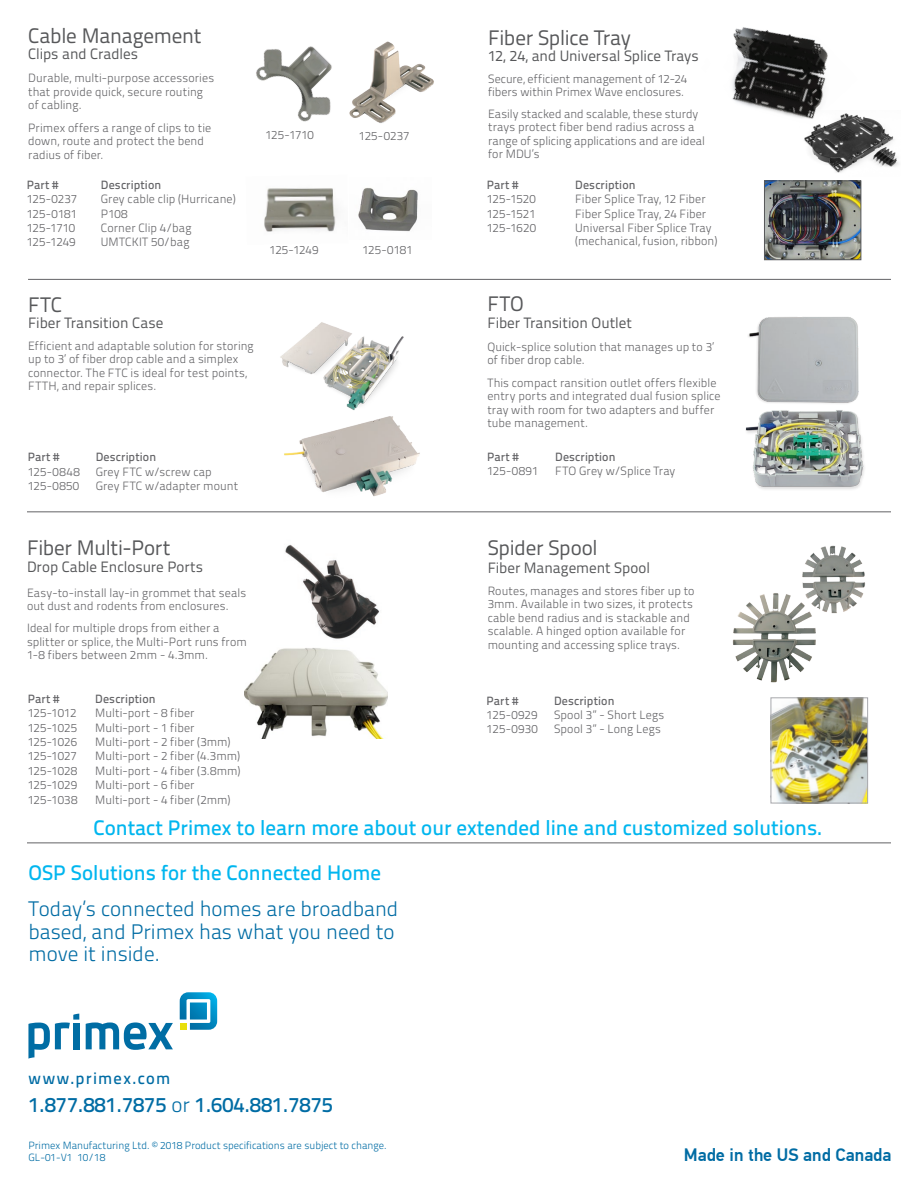
<style>
.page{position:relative;width:918px;height:1188px;background:#fff}
.page>*{position:absolute;margin:0;border:0;box-sizing:border-box;transform-origin:0 0}
.t1{font:500 21px "Titillium Text 22 L";color:#00b6ef}
.t2{font:300 21px/22.5px "Titillium Text 22 L";color:#006ca4}
.t3{font:21px "Titillium Text 22 L";letter-spacing:-.01em;color:#57585a}
.t4{font:500 21px "Titillium Text 22 L";color:#006ca4}
.t5{font:500 18px "PF Din Text Pro";color:#006ca4}
.t6{font:500 16.5px "Titillium Text 22 L";letter-spacing:.08em;color:#006ca4}
.subhead{font:15px "Titillium Text 22 L";color:#57585a}
.descriptions{font:300 12px/13.5px "Titillium Text 22 L";letter-spacing:.01em;color:#636366}
.Part{font:300 12px "Titillium Text 22 L";letter-spacing:.01em;color:#636366}
.t7{font:500 12px "Titillium Text 22 L";letter-spacing:.01em;color:#636366}
.t8{font:300 10.5px/12px "Titillium Text 22 L";color:#006ca4}
.s1{font-weight:300}
</style>
<div class="page">
<svg style="left:180px;top:992px;width:37px;height:38px"></svg>
<svg style="left:28px;top:1014px;width:51px;height:45px"></svg>
<svg style="left:86px;top:1022px;width:87px;height:28px"></svg>
<img style="left:362px;top:41px;width:72px;height:82px">
<hr style="left:27px;top:511px;width:864px;height:1px;background:#636366">
<hr style="left:27px;top:843px;width:864px;height:1px;background:#636366">
<hr style="left:28px;top:279px;width:863px;height:1px;background:#636366">
<img style="left:732px;top:545px;width:133px;height:138px">
<img style="left:773px;top:699px;width:93px;height:102px">
<div style="left:771px;top:697px;width:97px;height:106px;border:1px solid #a8a9ad"></div>
<img style="left:285px;top:544px;width:95px;height:95px">
<img style="left:244px;top:648px;width:144px;height:91px">
<img style="left:748px;top:317px;width:111px;height:87px">
<img style="left:745px;top:410px;width:119px;height:79px">
<img style="left:284px;top:416px;width:136px;height:80px">
<img style="left:280px;top:322px;width:124px;height:88px">
<img style="left:804px;top:116px;width:95px;height:57px">
<img style="left:256px;top:46px;width:106px;height:76px">
<img style="left:358px;top:187px;width:60px;height:45px">
<img style="left:264px;top:188px;width:73px;height:44px">
<img style="left:766px;top:183px;width:93px;height:75px">
<div style="left:764px;top:181px;width:97px;height:79px;border:1px solid #57585a"></div>
<img style="left:732px;top:27px;width:127px;height:98px">
<p class="t3" style="left:28px;top:20px;width:175px">Cable Management</p>
<p class="subhead" style="left:28px;top:43px;width:111px">Clips and Cradles</p>
<p class="descriptions" style="left:28px;top:71px;width:188px">Durable, multi-purpose accessories that provide quick, secure routing of cabling.</p>
<p class="descriptions" style="left:28px;top:120px;width:185px">Primex offers a range of clips to tie down, route and protect the bend radius of fiber.</p>
<p class="t7" style="left:27px;top:176px;width:33px">Part #</p>
<p class="t7" style="left:101px;top:176px;width:62px">Description</p>
<p class="Part" style="left:27px;top:190px;width:52px">125-0237</p>
<p class="Part" style="left:101px;top:190px;width:136px">Grey cable clip (Hurricane)</p>
<p class="Part" style="left:27px;top:205px;width:52px">125-0181</p>
<p class="Part" style="left:101px;top:205px;width:28px">P108</p>
<p class="Part" style="left:27px;top:219px;width:50px">125-1710</p>
<p class="Part" style="left:101px;top:219px;width:92px">Corner Clip 4/bag</p>
<p class="Part" style="left:27px;top:233px;width:50px">125-1249</p>
<p class="Part" style="left:101px;top:233px;width:90px">UMTCKIT 50/bag</p>
<p class="descriptions" style="left:266px;top:128px;width:50px">125-1710</p>
<p class="descriptions" style="left:359px;top:129px;width:52px">125-0237</p>
<p class="descriptions" style="left:270px;top:242px;width:50px">125-1249</p>
<p class="descriptions" style="left:362px;top:242px;width:52px">125-0181</p>
<p class="t3" style="left:28px;top:289px;width:35px">FTC</p>
<p class="subhead" style="left:28px;top:312px;width:137px">Fiber Transition Case</p>
<p class="descriptions" style="left:28px;top:338px;width:227px">Efficient and adaptable solution for storing up to 3’ of fiber drop cable and a simplex connector. The FTC is ideal for test points, FTTH, and repair splices.</p>
<p class="t7" style="left:28px;top:448px;width:33px">Part #</p>
<p class="t7" style="left:96px;top:448px;width:62px">Description</p>
<p class="Part" style="left:28px;top:463px;width:53px">125-0848</p>
<p class="Part" style="left:96px;top:463px;width:117px">Grey FTC w/screw cap</p>
<p class="Part" style="left:28px;top:477px;width:53px">125-0850</p>
<p class="Part" style="left:96px;top:477px;width:144px">Grey FTC w/adapter mount</p>
<p class="t3" style="left:27px;top:532px;width:145px">Fiber Multi-Port</p>
<p class="subhead" style="left:27px;top:555px;width:178px">Drop Cable Enclosure Ports</p>
<p class="descriptions" style="left:27px;top:585px;width:221px">Easy-to-install lay-in grommet that seals out dust and rodents from enclosures.</p>
<p class="descriptions" style="left:27px;top:621px;width:221px">Ideal for multiple drops from either a splitter or splice, the Multi-Port runs from<br>1-8 fibers between 2mm - 4.3mm.</p>
<p class="t7" style="left:28px;top:690px;width:33px">Part #</p>
<p class="t7" style="left:95px;top:690px;width:62px">Description</p>
<p class="Part" style="left:28px;top:704px;width:50px">125-1012</p>
<p class="Part" style="left:95px;top:704px;width:101px">Multi-port - 8 fiber</p>
<p class="Part" style="left:28px;top:719px;width:51px">125-1025</p>
<p class="Part" style="left:95px;top:719px;width:101px">Multi-port - 1 fiber</p>
<p class="Part" style="left:28px;top:733px;width:51px">125-1026</p>
<p class="Part" style="left:95px;top:733px;width:137px">Multi-port - 2 fiber (3mm)</p>
<p class="Part" style="left:28px;top:747px;width:51px">125-1027</p>
<p class="Part" style="left:95px;top:747px;width:147px">Multi-port - 2 fiber (4.3mm)</p>
<p class="Part" style="left:28px;top:762px;width:51px">125-1028</p>
<p class="Part" style="left:95px;top:762px;width:147px">Multi-port - 4 fiber (3.8mm)</p>
<p class="Part" style="left:28px;top:776px;width:51px">125-1029</p>
<p class="Part" style="left:95px;top:776px;width:101px">Multi-port - 6 fiber</p>
<p class="Part" style="left:28px;top:791px;width:51px">125-1038</p>
<p class="Part" style="left:95px;top:791px;width:137px">Multi-port - 4 fiber (2mm)</p>
<p class="t3" style="left:488px;top:22px;width:144px">Fiber Splice Tray</p>
<p class="subhead" style="left:488px;top:45px;width:212px">12, 24, and Universal Splice Trays</p>
<p class="descriptions" style="left:488px;top:72px;width:200px">Secure, efficient management of 12-24 fibers within Primex Wave enclosures.</p>
<p class="descriptions" style="left:488px;top:107px;width:218px">Easily stacked and scalable, these sturdy trays protect fiber bend radius across a range of splicing applications and are ideal for MDU’s</p>
<p class="t7" style="left:487px;top:176px;width:33px">Part #</p>
<p class="t7" style="left:575px;top:176px;width:62px">Description</p>
<p class="Part" style="left:487px;top:190px;width:51px">125-1520</p>
<p class="descriptions" style="left:575px;top:192px;width:132px">Fiber Splice Tray, 12 Fiber</p>
<p class="Part" style="left:487px;top:205px;width:50px">125-1521</p>
<p class="descriptions" style="left:575px;top:206px;width:133px">Fiber Splice Tray, 24 Fiber</p>
<p class="Part" style="left:487px;top:219px;width:51px">125-1620</p>
<p class="descriptions" style="left:575px;top:220px;width:144px">Universal Fiber Splice Tray (mechanical, fusion, ribbon)</p>
<p class="t3" style="left:487px;top:288px;width:38px">FTO</p>
<p class="subhead" style="left:487px;top:311px;width:146px">Fiber Transition Outlet</p>
<p class="descriptions" style="left:487px;top:339px;width:228px">Quick-splice solution that manages up to 3’ of fiber drop cable.</p>
<p class="descriptions" style="left:487px;top:375px;width:235px">This compact ransition outlet offers flexible entry ports and integrated dual fusion splice tray with room for two adapters and buffer tube management.</p>
<p class="t7" style="left:487px;top:447px;width:33px">Part #</p>
<p class="t7" style="left:555px;top:447px;width:62px">Description</p>
<p class="Part" style="left:487px;top:462px;width:53px">125-0891</p>
<p class="Part" style="left:555px;top:462px;width:122px">FTO Grey w/Splice Tray</p>
<p class="t3" style="left:488px;top:532px;width:112px">Spider Spool</p>
<p class="subhead" style="left:488px;top:557px;width:164px">Fiber Management Spool</p>
<p class="descriptions" style="left:488px;top:583px;width:208px">Routes, manages and stores fiber up to 3mm. Available in two sizes, it protects cable bend radius and is stackable and scalable. A hinged option available for mounting and accessing splice trays.</p>
<p class="t7" style="left:487px;top:691px;width:33px">Part #</p>
<p class="t7" style="left:554px;top:691px;width:62px">Description</p>
<p class="Part" style="left:487px;top:706px;width:52px">125-0929</p>
<p class="Part" style="left:554px;top:706px;width:112px">Spool 3” - Short Legs</p>
<p class="Part" style="left:487px;top:720px;width:53px">125-0930</p>
<p class="Part" style="left:554px;top:720px;width:108px">Spool 3” - Long Legs</p>
<p class="t1" style="left:94px;top:812px;width:730px">Contact Primex to learn more about our extended line and customized solutions.</p>
<p class="t1" style="left:29px;top:857px;width:354px">OSP Solutions for the Connected Home</p>
<p class="t2" style="left:29px;top:897px;width:371px">Today’s connected homes are broadband based, and Primex has what you need to move it inside.</p>
<p class="t6" style="left:29px;top:1066px;width:143px">www.primex.com</p>
<p class="t4" style="left:29px;top:1089px;width:306px">1.877.881.7875 <span class="s1">or</span> 1.604.881.7875</p>
<p class="t8" style="left:29px;top:1139px;width:360px">Primex Manufacturing Ltd. © 2018 Product specifications are subject to change.<br>GL-01-V1 10/18</p>
<p class="t5" style="left:684px;top:1144px;width:209px">Made in the US and Canada</p>
</div>
